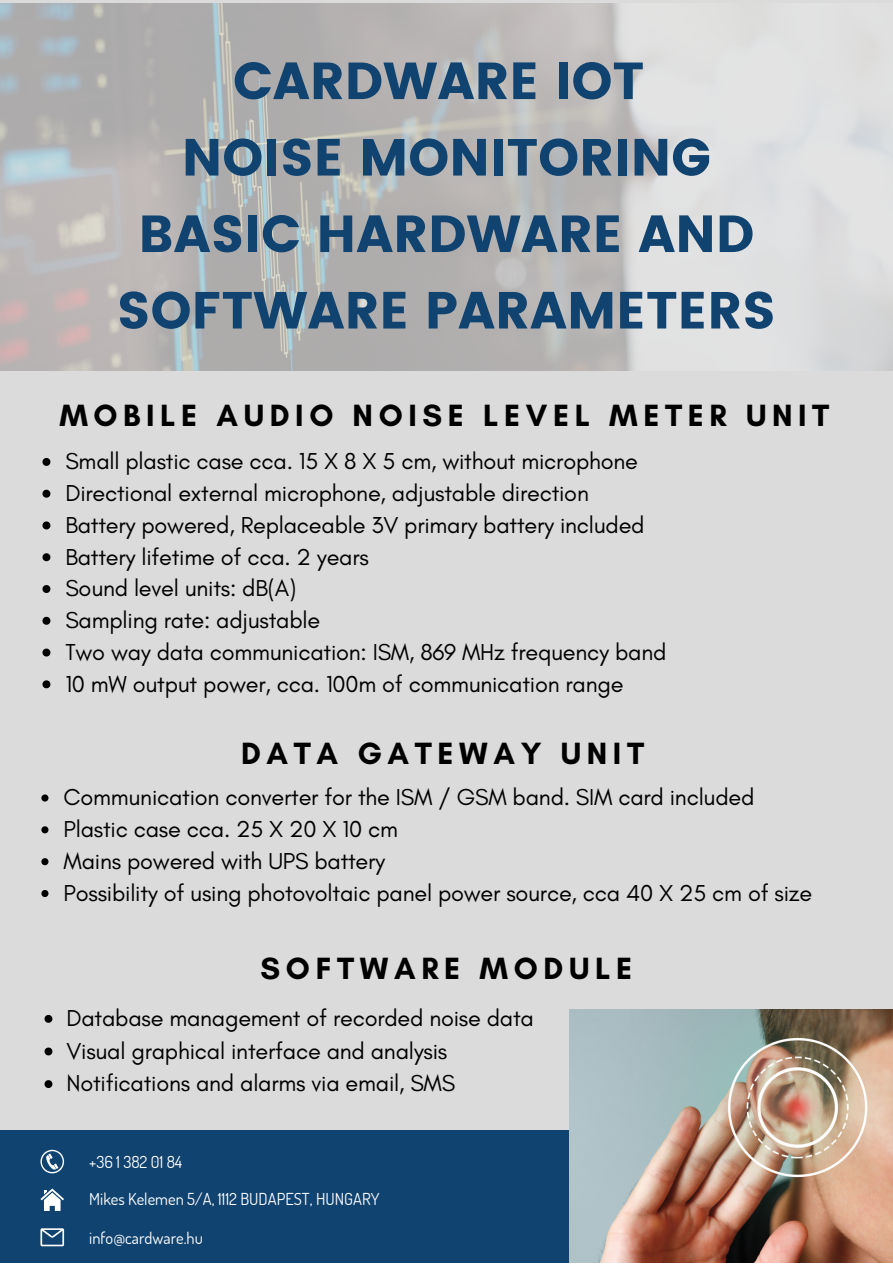
<style>
.page{position:relative;width:893px;height:1264px;background:#fff}
.page>*{position:absolute;margin:0;border:0;box-sizing:border-box;transform-origin:0 0}
.t1{font:52.05px/76.5px "Poppins";color:#104370;text-align:center}
.t2{font:700 31.35px "Glacial Indifference";letter-spacing:.18em;color:#000}
.t3{font:23.55px/31.8px "Glacial Indifference";letter-spacing:-.01em;color:#000}
.t4{font:16.5px "Dosis";color:#fff}
</style>
<div class="page">
<div style="left:0;top:0;width:892px;height:1262px;background:#dbdbdb"></div>
<div style="left:0;top:1130px;width:892px;height:132px;background:#104370"></div>
<svg style="left:40px;top:1149px;width:24px;height:24px"></svg>
<svg style="left:40px;top:1188px;width:24px;height:22px"></svg>
<svg style="left:40px;top:1228px;width:24px;height:18px"></svg>
<img style="left:0;top:3px;width:892px;height:368px">
<img style="left:569px;top:1009px;width:323px;height:253px">
<svg style="left:42px;top:458px;width:8px;height:8px"></svg>
<svg style="left:42px;top:489px;width:8px;height:8px"></svg>
<svg style="left:42px;top:521px;width:8px;height:8px"></svg>
<svg style="left:42px;top:553px;width:8px;height:8px"></svg>
<svg style="left:42px;top:585px;width:8px;height:8px"></svg>
<svg style="left:42px;top:617px;width:8px;height:7px"></svg>
<svg style="left:42px;top:648px;width:8px;height:8px"></svg>
<svg style="left:42px;top:680px;width:8px;height:8px"></svg>
<svg style="left:41px;top:794px;width:7px;height:7px"></svg>
<svg style="left:41px;top:826px;width:7px;height:7px"></svg>
<svg style="left:41px;top:858px;width:7px;height:7px"></svg>
<svg style="left:41px;top:890px;width:7px;height:7px"></svg>
<svg style="left:45px;top:1014px;width:7px;height:8px"></svg>
<svg style="left:45px;top:1047px;width:7px;height:8px"></svg>
<svg style="left:45px;top:1080px;width:7px;height:8px"></svg>
<h1 class="t1" style="left:117px;top:43px;width:660px">CARDWARE IOT<br>NOISE MONITORING<br>BASIC HARDWARE AND<br>SOFTWARE PARAMETERS</h1>
<h2 class="t2" style="left:59px;top:396px;width:771px">MOBILE AUDIO NOISE LEVEL METER UNIT</h2>
<p class="t3" style="left:65px;top:445px;width:602px">Small plastic case cca. 15 X 8 X 5 cm, without microphone Directional external microphone, adjustable direction<br>Battery powered, Replaceable 3V primary battery included Battery lifetime of cca. 2 years<br>Sound level units: dB(A)<br>Sampling rate: adjustable<br>Two way data communication: ISM, 869 MHz frequency band 10 mW output power, cca. 100m of communication range</p>
<h2 class="t2" style="left:241px;top:734px;width:404px">DATA GATEWAY UNIT</h2>
<p class="t3" style="left:64px;top:781px;width:750px">Communication converter for the ISM / GSM band. SIM card included Plastic case cca. 25 X 20 X 10 cm<br>Mains powered with UPS battery<br>Possibility of using photovoltaic panel power source, cca 40 X 25 cm of size</p>
<h2 class="t2" style="left:260px;top:948px;width:373px">SOFTWARE MODULE</h2>
<p class="t3" style="left:66px;top:1001px;width:469px;line-height:32.5px">Database management of recorded noise data<br>Visual graphical interface and analysis<br>Notifications and alarms via email, SMS</p>
<p class="t4" style="left:89px;top:1151px;width:94px">+36 1 382 01 84</p>
<p class="t4" style="left:89px;top:1187px;width:292px">Mikes Kelemen 5/A, 1112 BUDAPEST, HUNGARY</p>
<p class="t4" style="left:89px;top:1226px;width:115px">info@cardware.hu</p>
</div>
